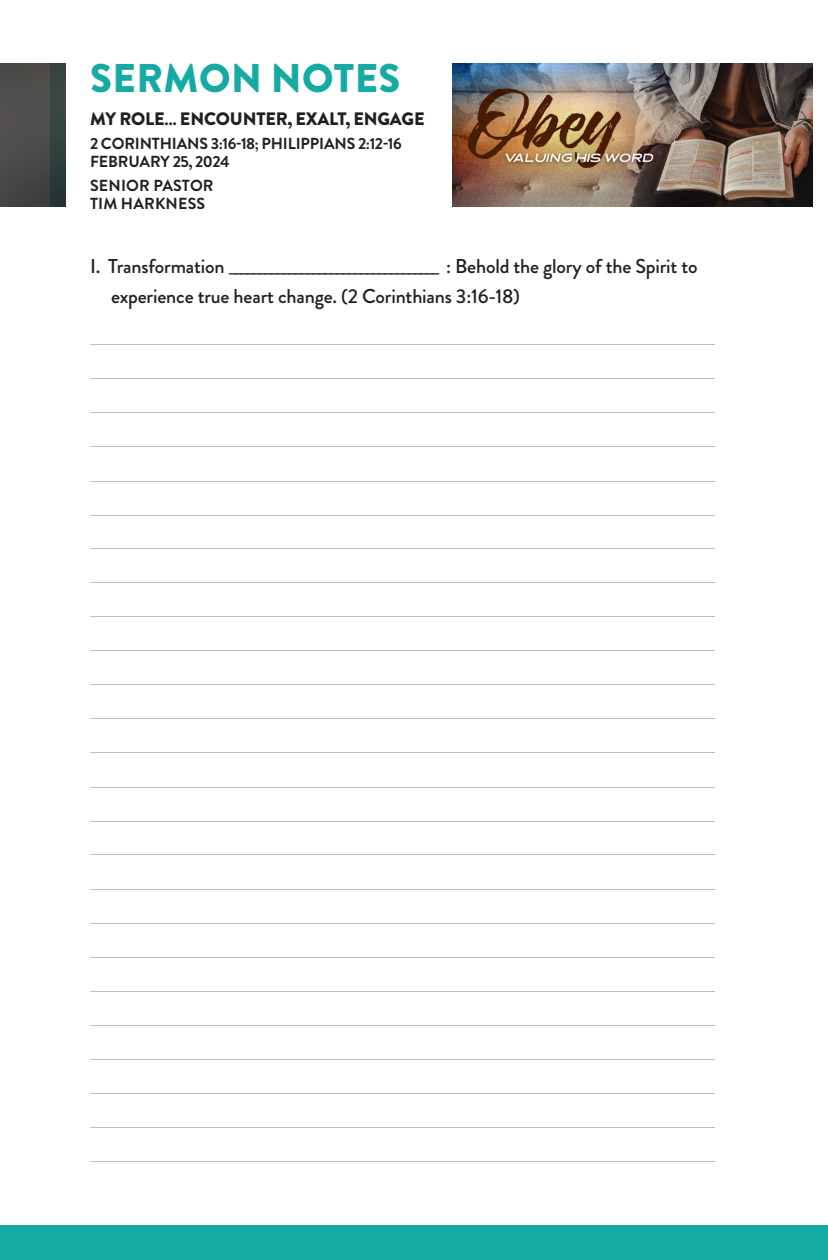
<style>
.page{position:relative;width:828px;height:1260px;background:#fff}
.page>*{position:absolute;margin:0;border:0;box-sizing:border-box;transform-origin:0 0}
.t1{font:900 40px "Brandon Grotesque";letter-spacing:.01em;color:#16aaa4}
.t2{font:500 20px "Brandon Grotesque";letter-spacing:-.01em;color:#231f20}
.t3{font:900 18px "Brandon Grotesque";letter-spacing:-.01em;color:#231f20}
.t4{font:700 16px/24px "Brandon Grotesque";letter-spacing:-.01em;color:#231f20}
.t5{font:700 16px "Brandon Grotesque";letter-spacing:.01em;color:#231f20}
</style>
<div class="page">
<img style="left:0;top:64px;width:66px;height:143px">
<div style="left:0;top:1226px;width:828px;height:34px;background:#16aaa4"></div>
<hr style="left:90px;top:344px;width:625px;height:1px;background:#bcbdc0">
<hr style="left:90px;top:515px;width:625px;height:1px;background:#bcbdc0">
<hr style="left:90px;top:446px;width:625px;height:1px;background:#bcbdc0">
<hr style="left:90px;top:481px;width:625px;height:1px;background:#bcbdc0">
<hr style="left:90px;top:412px;width:625px;height:1px;background:#bcbdc0">
<hr style="left:90px;top:378px;width:625px;height:1px;background:#bcbdc0">
<hr style="left:90px;top:548px;width:625px;height:1px;background:#bcbdc0">
<hr style="left:90px;top:616px;width:625px;height:1px;background:#bcbdc0">
<hr style="left:90px;top:582px;width:625px;height:1px;background:#bcbdc0">
<hr style="left:90px;top:684px;width:625px;height:1px;background:#bcbdc0">
<hr style="left:90px;top:650px;width:625px;height:1px;background:#bcbdc0">
<hr style="left:90px;top:753px;width:625px;height:1px;background:#bcbdc0">
<hr style="left:90px;top:821px;width:625px;height:1px;background:#bcbdc0">
<hr style="left:90px;top:991px;width:625px;height:1px;background:#bcbdc0">
<hr style="left:90px;top:1127px;width:625px;height:1px;background:#bcbdc0">
<hr style="left:90px;top:923px;width:625px;height:1px;background:#bcbdc0">
<hr style="left:90px;top:1059px;width:625px;height:1px;background:#bcbdc0">
<hr style="left:90px;top:719px;width:625px;height:1px;background:#bcbdc0">
<hr style="left:90px;top:787px;width:625px;height:1px;background:#bcbdc0">
<hr style="left:90px;top:957px;width:625px;height:1px;background:#bcbdc0">
<hr style="left:90px;top:1093px;width:625px;height:1px;background:#bcbdc0">
<hr style="left:90px;top:889px;width:625px;height:1px;background:#bcbdc0">
<hr style="left:90px;top:1025px;width:625px;height:1px;background:#bcbdc0">
<hr style="left:90px;top:855px;width:625px;height:1px;background:#bcbdc0">
<hr style="left:90px;top:1161px;width:625px;height:1px;background:#bcbdc0">
<img style="left:453px;top:64px;width:359px;height:143px">
<p class="t1" style="left:90px;top:49px;width:312px">SERMON NOTES</p>
<p class="t3" style="left:90px;top:106px;width:336px">MY ROLE… ENCOUNTER, EXALT, ENGAGE</p>
<p class="t4" style="left:90px;top:132px;width:313px">2 CORINTHIANS 3:16-18; PHILIPPIANS 2:12-16</p>
<p class="t4" style="left:90px;top:150px;width:141px">FEBRUARY 25, 2024<br>SENIOR PASTOR</p>
<p class="t5" style="left:90px;top:192px;width:117px">TIM HARKNESS</p>
<p class="t2" style="left:90px;top:253px;width:609px">I. Transformation ___________________________________ : Behold the glory of the Spirit to</p>
<p class="t2" style="left:111px;top:283px;width:411px">experience true heart change. (2 Corinthians 3:16-18)</p>
</div>
